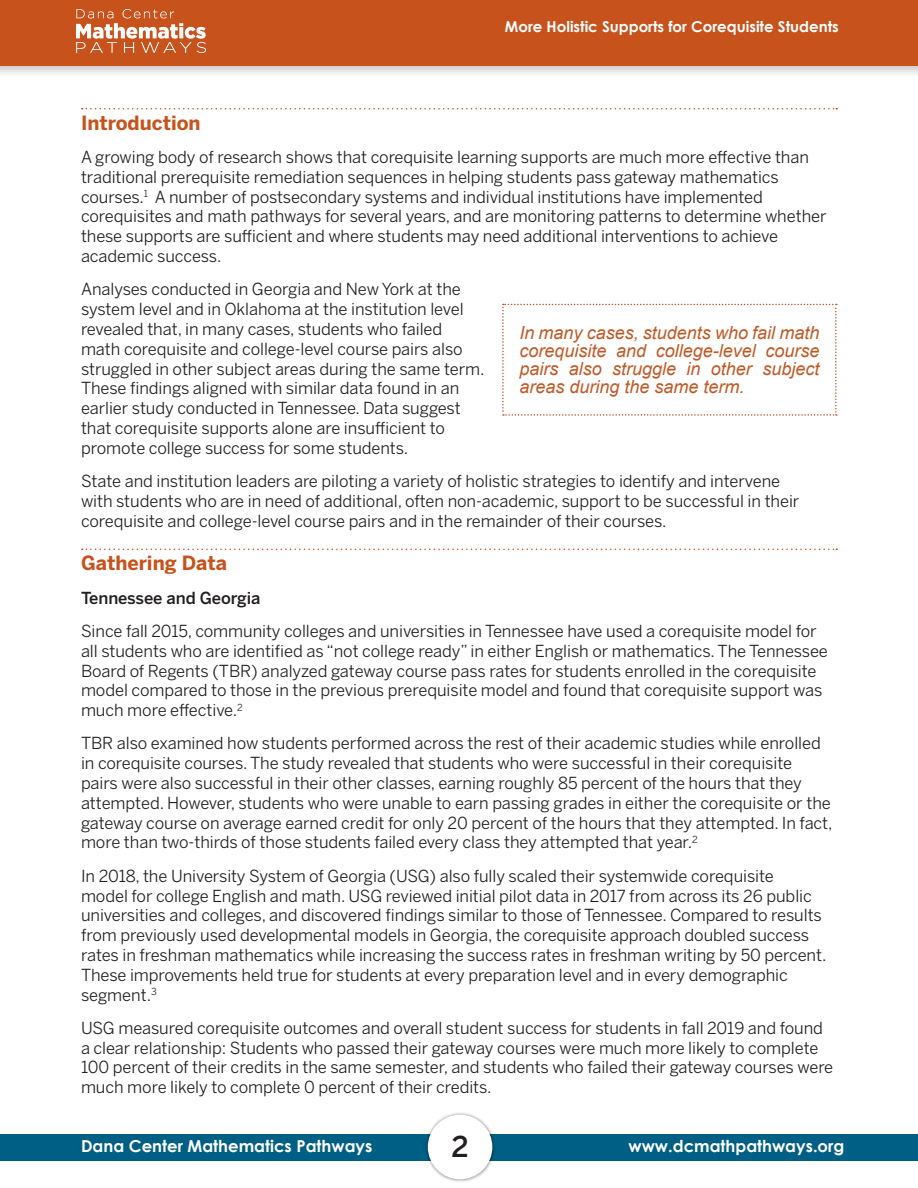
<style>
.page{position:relative;width:918px;height:1188px;background:#fff}
.page>*{position:absolute;margin:0;border:0;box-sizing:border-box;transform-origin:0 0}
.t1{font:500 28.5px "Benton Sans";color:#231f20}
.t2{font:700 19.5px "Benton Sans";color:#c7521b}
.Pullout_Text_Italic{font:italic 18px/18px "Arial";color:#c05927;text-align:justify}
.Paragraph_Benton_Boo{font:16.5px/19.8px "Benton Sans";letter-spacing:-.005em;color:#231f20}
.t3{font:700 16.5px "Century Gothic";color:#fff}
.Paragraph_11pt_black{font:500 16.5px "Benton Sans";letter-spacing:-.005em;color:#231f20}
.t4{font:700 15px "Century Gothic";color:#fff}
</style>
<div class="page">
<div style="left:0;top:0;width:918px;height:79px;background:#231f20;opacity:.25"></div>
<div style="left:0;top:0;width:918px;height:66px;background:#c7521b"></div>
<img style="left:77px;top:10px;width:128px;height:42px">
<div style="left:0;top:1134px;width:918px;height:26px;background:#005f85"></div>
<img style="left:423px;top:1112px;width:74px;height:70px">
<div style="left:428px;top:1115px;width:64px;height:64px;background:#fff;border-radius:50%"></div>
<svg style="left:82px;top:108px;width:755px;height:2px"></svg>
<svg style="left:82px;top:549px;width:755px;height:1px"></svg>
<svg style="left:502px;top:304px;width:335px;height:112px"></svg>
<p class="t4" style="left:505px;top:17px;width:335px">More Holistic Supports for Corequisite Students</p>
<p class="t2" style="left:81px;top:110px;width:121px">Introduction</p>
<p class="Paragraph_Benton_Boo" style="left:81px;top:147px;width:747px">A growing body of research shows that corequisite learning supports are much more effective than traditional prerequisite remediation sequences in helping students pass gateway mathematics courses.<sup>1</sup> A number of postsecondary systems and individual institutions have implemented corequisites and math pathways for several years, and are monitoring patterns to determine whether these supports are sufficient and where students may need additional interventions to achieve academic success.</p>
<p class="Paragraph_Benton_Boo" style="left:81px;top:279px;width:405px">Analyses conducted in Georgia and New York at the system level and in Oklahoma at the institution level revealed that, in many cases, students who failed math corequisite and college-level course pairs also struggled in other subject areas during the same term.<br>These findings aligned with similar data found in an earlier study conducted in Tennessee. Data suggest that corequisite supports alone are insufficient to promote college success for some students.</p>
<p class="Paragraph_Benton_Boo" style="left:81px;top:471px;width:720px">State and institution leaders are piloting a variety of holistic strategies to identify and intervene with students who are in need of additional, often non-academic, support to be successful in their corequisite and college-level course pairs and in the remainder of their courses.</p>
<p class="t2" style="left:81px;top:551px;width:148px">Gathering Data</p>
<p class="Paragraph_11pt_black" style="left:81px;top:588px;width:181px">Tennessee and Georgia</p>
<p class="Paragraph_Benton_Boo" style="left:81px;top:621px;width:748px">Since fall 2015, community colleges and universities in Tennessee have used a corequisite model for all students who are identified as “not college ready” in either English or mathematics. The Tennessee Board of Regents (TBR) analyzed gateway course pass rates for students enrolled in the corequisite model compared to those in the previous prerequisite model and found that corequisite support was much more effective.<sup>2</sup></p>
<p class="Paragraph_Benton_Boo" style="left:81px;top:734px;width:753px">TBR also examined how students performed across the rest of their academic studies while enrolled in corequisite courses. The study revealed that students who were successful in their corequisite pairs were also successful in their other classes, earning roughly 85 percent of the hours that they attempted. However, students who were unable to earn passing grades in either the corequisite or the gateway course on average earned credit for only 20 percent of the hours that they attempted. In fact, more than two-thirds of those students failed every class they attempted that year.<sup>2</sup></p>
<p class="Paragraph_Benton_Boo" style="left:81px;top:866px;width:747px">In 2018, the University System of Georgia (USG) also fully scaled their systemwide corequisite<br>model for college English and math. USG reviewed initial pilot data in 2017 from across its 26 public universities and colleges, and discovered findings similar to those of Tennessee. Compared to results from previously used developmental models in Georgia, the corequisite approach doubled success rates in freshman mathematics while increasing the success rates in freshman writing by 50 percent.<br>These improvements held true for students at every preparation level and in every demographic segment.<sup>3</sup></p>
<p class="Paragraph_Benton_Boo" style="left:81px;top:1018px;width:754px">USG measured corequisite outcomes and overall student success for students in fall 2019 and found a clear relationship: Students who passed their gateway courses were much more likely to complete 100 percent of their credits in the same semester, and students who failed their gateway courses were much more likely to complete 0 percent of their credits.</p>
<p class="Pullout_Text_Italic" style="left:519px;top:324px;width:302px">In many cases, students who fail math corequisite and college-level course pairs also struggle in other subject areas during the same term.</p>
<p class="t3" style="left:81px;top:1136px;width:293px">Dana Center Mathematics Pathways</p>
<h1 class="t1" style="left:451px;top:1130px;width:19px">2</h1>
<p class="t3" style="left:629px;top:1136px;width:217px">www.dcmathpathways.org</p>
</div>
